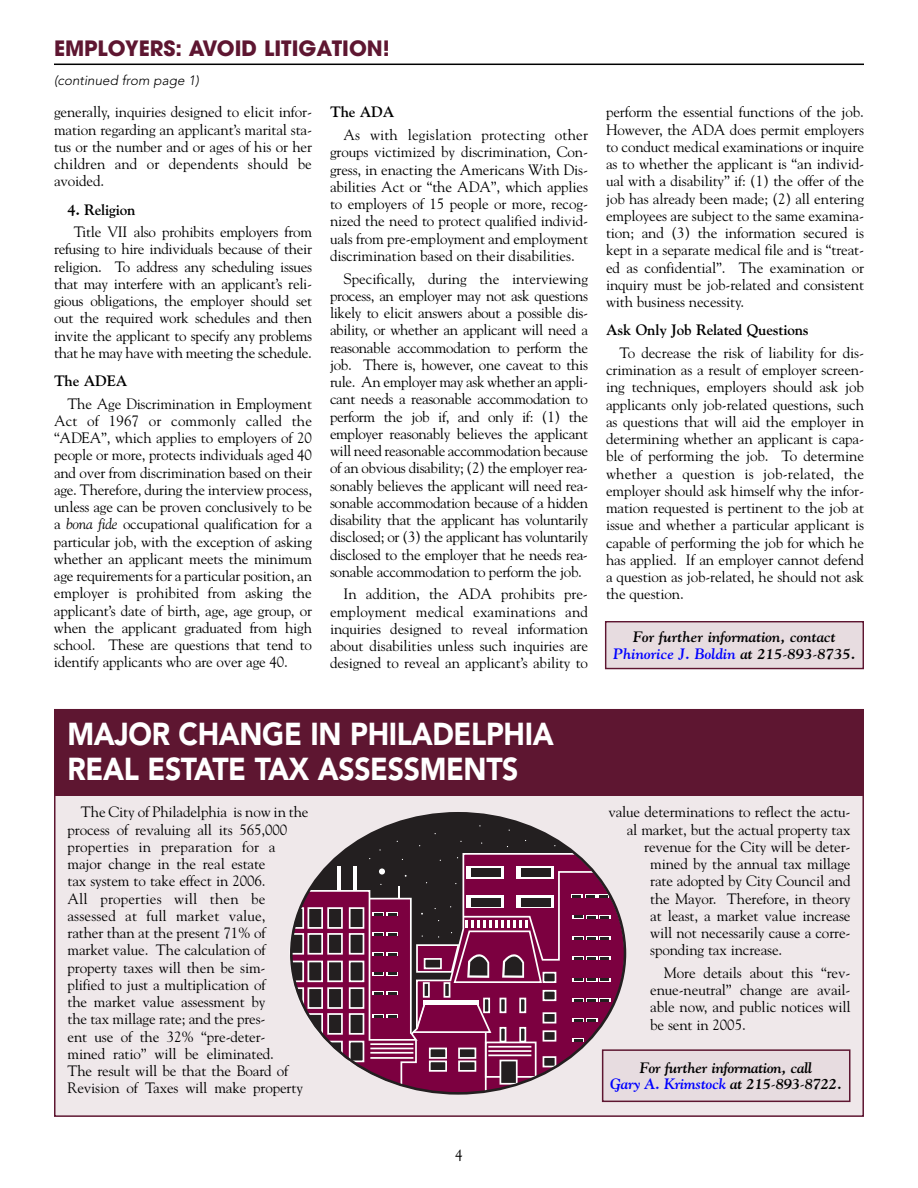
<style>
.page{position:relative;width:918px;height:1188px;background:#fff}
.page>*{position:absolute;margin:0;border:0;box-sizing:border-box;transform-origin:0 0}
.t1{font:900 31.5px/34.5px "Avenir";letter-spacing:-.01em;color:#fff;scale:.9 1}
.t2{font:700 21px "Avant Garde";color:#5e1631}
.t3{font:15px/17.2px "Goudy";letter-spacing:-.01em;color:#000;text-align:justify}
.t4{font:italic 700 15px/16.5px "Goudy";color:#000;text-align:center}
.t5{font:700 15px "Goudy";letter-spacing:-.01em;color:#000}
.t6{font:italic 300 13.5px "Avenir";color:#000}
.s1{font-style:italic}
.s2{color:#00f}
.s3{font-weight:400;font-style:normal}
</style>
<div class="page">
<div style="left:606px;top:622px;width:257px;height:47px;background:#e7dce0"></div>
<div style="left:605px;top:621px;width:259px;height:48px;border:1px solid #5e1631"></div>
<hr style="left:54px;top:64px;width:810px;height:1px;background:#000">
<div style="left:55px;top:710px;width:808px;height:406px;background:#efe8ea"></div>
<div style="left:54px;top:709px;width:810px;height:87px;background:#5e1631"></div>
<svg style="left:341px;top:813px;width:234px;height:39px;fill:#231f20"></svg>
<svg style="left:306px;top:852px;width:270px;height:190px;background:#672b49"></svg>
<div style="left:467px;top:866px;width:37px;height:13px;background:#fff"></div>
<div style="left:471px;top:868px;width:29px;height:9px;background:#231f20"></div>
<div style="left:517px;top:866px;width:37px;height:13px;background:#fff"></div>
<div style="left:521px;top:868px;width:29px;height:9px;background:#231f20"></div>
<hr style="left:599px;top:998px;width:11px;height:4px;background:#fff">
<hr style="left:599px;top:978px;width:11px;height:4px;background:#fff">
<hr style="left:599px;top:956px;width:11px;height:4px;background:#fff">
<hr style="left:599px;top:936px;width:11px;height:4px;background:#fff">
<hr style="left:599px;top:915px;width:11px;height:4px;background:#fff">
<hr style="left:485px;top:1033px;width:2px;height:59px;background:#fff">
<div style="left:350px;top:908px;width:13px;height:20px;background:#231f20"></div>
<div style="left:349px;top:907px;width:15px;height:22px;border:2px solid #fff"></div>
<div style="left:350px;top:934px;width:13px;height:20px;background:#231f20"></div>
<div style="left:349px;top:933px;width:15px;height:22px;border:2px solid #fff"></div>
<div style="left:350px;top:961px;width:13px;height:20px;background:#231f20"></div>
<div style="left:349px;top:961px;width:15px;height:21px;border:2px solid #fff"></div>
<div style="left:350px;top:988px;width:13px;height:20px;background:#231f20"></div>
<div style="left:349px;top:987px;width:15px;height:22px;border:2px solid #fff"></div>
<div style="left:350px;top:1014px;width:13px;height:20px;background:#231f20"></div>
<div style="left:349px;top:1013px;width:15px;height:22px;border:2px solid #fff"></div>
<div style="left:350px;top:1042px;width:13px;height:19px;background:#231f20"></div>
<div style="left:349px;top:1041px;width:15px;height:21px;border:2px solid #fff"></div>
<svg style="left:290px;top:906px;width:54px;height:151px"></svg>
<hr style="left:353px;top:866px;width:4px;height:25px;background:#fff">
<hr style="left:338px;top:866px;width:3px;height:25px;background:#fff">
<div style="left:379px;top:868px;width:6px;height:7px;background:#fff;border-radius:50%"></div>
<svg style="left:368px;top:870px;width:241px;height:218px;background:#81325b"></svg>
<div style="left:603px;top:1050px;width:247px;height:51px;background:#e7dce0"></div>
<div style="left:602px;top:1049px;width:248px;height:53px;border:2px solid #5e1631"></div>
<h2 class="t2" style="left:54px;top:40px;width:337px">EMPLOYERS: AVOID LITIGATION!</h2>
<p class="t6" style="left:54px;top:74px;width:146px">(continued from page 1)</p>
<p class="t3" style="left:54px;top:104px;width:260px">generally, inquiries designed to elicit infor&shy;mation regarding an applicant’s marital sta&shy;tus or the number and or ages of his or her children and or dependents should be avoided.</p>
<p class="t5" style="left:68px;top:201px;width:69px">4. Religion</p>
<p class="t3" style="left:54px;top:223px;width:260px;text-indent:20px">Title VII also prohibits employers from refusing to hire individuals because of their religion. To address any scheduling issues that may interfere with an applicant’s reli&shy;gious obligations, the employer should set out the required work schedules and then invite the applicant to specify any problems that he may have with meeting the schedule.</p>
<p class="t5" style="left:54px;top:372px;width:75px">The ADEA</p>
<p class="t3" style="left:54px;top:395px;width:260px;text-indent:14px">The Age Discrimination in Employment Act of 1967 or commonly called the “ADEA”, which applies to employers of 20 people or more, protects individuals aged 40 and over from discrimination based on their age. Therefore, during the interview process, unless age can be proven conclusively to be a <span class="s1">bona fide</span> occupational qualification for a particular job, with the exception of asking whether an applicant meets the minimum age requirements for a particular position, an employer is prohibited from asking the applicant’s date of birth, age, age group, or when the applicant graduated from high school. These are questions that tend to identify applicants who are over age 40.</p>
<p class="t5" style="left:330px;top:104px;width:66px">The ADA</p>
<p class="t3" style="left:330px;top:126px;width:260px;text-indent:14px">As with legislation protecting other groups victimized by discrimination, Con&shy;gress, in enacting the Americans With Dis&shy;abilities Act or “the ADA”, which applies to employers of 15 people or more, recog&shy;nized the need to protect qualified individ&shy;uals from pre-employment and employment discrimination based on their disabilities.</p>
<p class="t3" style="left:330px;top:270px;width:260px;text-indent:14px">Specifically, during the interviewing process, an employer may not ask questions likely to elicit answers about a possible dis&shy;ability, or whether an applicant will need a reasonable accommodation to perform the job. There is, however, one caveat to this rule. An employer may ask whether an appli&shy;cant needs a reasonable accommodation to perform the job if, and only if: (1) the employer reasonably believes the applicant will need reasonable accommodation because of an obvious disability; (2) the employer rea&shy;sonably believes the applicant will need rea&shy;sonable accommodation because of a hidden disability that the applicant has voluntarily disclosed; or (3) the applicant has voluntarily disclosed to the employer that he needs rea&shy;sonable accommodation to perform the job.</p>
<p class="t3" style="left:330px;top:586px;width:260px;text-indent:13px">In addition, the ADA prohibits pre&shy;employment medical examinations and inquiries designed to reveal information about disabilities unless such inquiries are designed to reveal an applicant’s ability to</p>
<p class="t3" style="left:606px;top:104px;width:260px">perform the essential functions of the job.<br>However, the ADA does permit employers to conduct medical examinations or inquire as to whether the applicant is “an individ&shy;ual with a disability” if: (1) the offer of the job has already been made; (2) all entering employees are subject to the same examina&shy;tion; and (3) the information secured is kept in a separate medical file and is “treat&shy;ed as confidential”. The examination or inquiry must be job-related and consistent with business necessity.</p>
<p class="t5" style="left:606px;top:321px;width:204px">Ask Only Job Related Questions</p>
<p class="t3" style="left:606px;top:344px;width:260px;text-indent:14px">To decrease the risk of liability for dis&shy;crimination as a result of employer screen&shy;ing techniques, employers should ask job applicants only job-related questions, such as questions that will aid the employer in determining whether an applicant is capa&shy;ble of performing the job. To determine whether a question is job-related, the employer should ask himself why the infor&shy;mation requested is pertinent to the job at issue and whether a particular applicant is capable of performing the job for which he has applied. If an employer cannot defend a question as job-related, he should not ask the question.</p>
<p class="t4" style="left:613px;top:629px;width:244px">For further information, contact<br><span class="s2">Phinorice J. Boldin</span> at 215<span class="s3">-</span>893<span class="s3">-</span>8735.</p>
<h1 class="t1" style="left:67px;top:720px;width:542px">MAJOR CHANGE IN PHILADELPHIA<br>REAL ESTATE TAX ASSESSMENTS</h1>
<p class="t3" style="left:67px;top:803px;width:243px;text-align:left;text-indent:14px">The City of Philadelphia is now in the process of revaluing all its 565,000 properties in preparation for a major change in the real estate<br>tax system to take effect in 2006.<br>All properties will then be assessed at full market value,<br>rather than at the present 71% of market value. The calculation of property taxes will then be sim-<br>plified to just a multiplication of<br>the market value assessment by<br>the tax millage rate; and the pres-<br>ent use of the 32% “pre-deter-<br>mined ratio” will be eliminated.<br>The result will be that the Board of<br>Revision of Taxes will make property</p>
<p class="t3" style="left:608px;top:803px;width:244px">value determinations to reflect the actu-</p>
<p class="t3" style="left:627px;top:821px;width:225px">al market, but the actual property tax</p>
<p class="t3" style="left:644px;top:838px;width:208px">revenue for the City will be deter-</p>
<p class="t3" style="left:650px;top:855px;width:202px">mined by the annual tax millage</p>
<p class="t3" style="left:650px;top:872px;width:202px">rate adopted by City Council and</p>
<p class="t3" style="left:650px;top:890px;width:202px">the Mayor. Therefore, in theory</p>
<p class="t3" style="left:650px;top:907px;width:202px">at least, a market value increase</p>
<p class="t3" style="left:650px;top:924px;width:202px">will not necessarily cause a corre-</p>
<p class="t3" style="left:650px;top:941px;width:134px">sponding tax increase.</p>
<p class="t3" style="left:650px;top:964px;width:202px;text-indent:14px">More details about this “rev&shy;enue-neutral” change are avail&shy;able now, and public notices will be sent in 2005.</p>
<p class="t4" style="left:610px;top:1059px;width:233px">For further information, call<br><span class="s2">Gary A. Krimstock</span> at 215<span class="s3">-</span>893<span class="s3">-</span>8722.</p>
<p class="t3" style="left:455px;top:1146px;width:9px">4</p>
</div>
